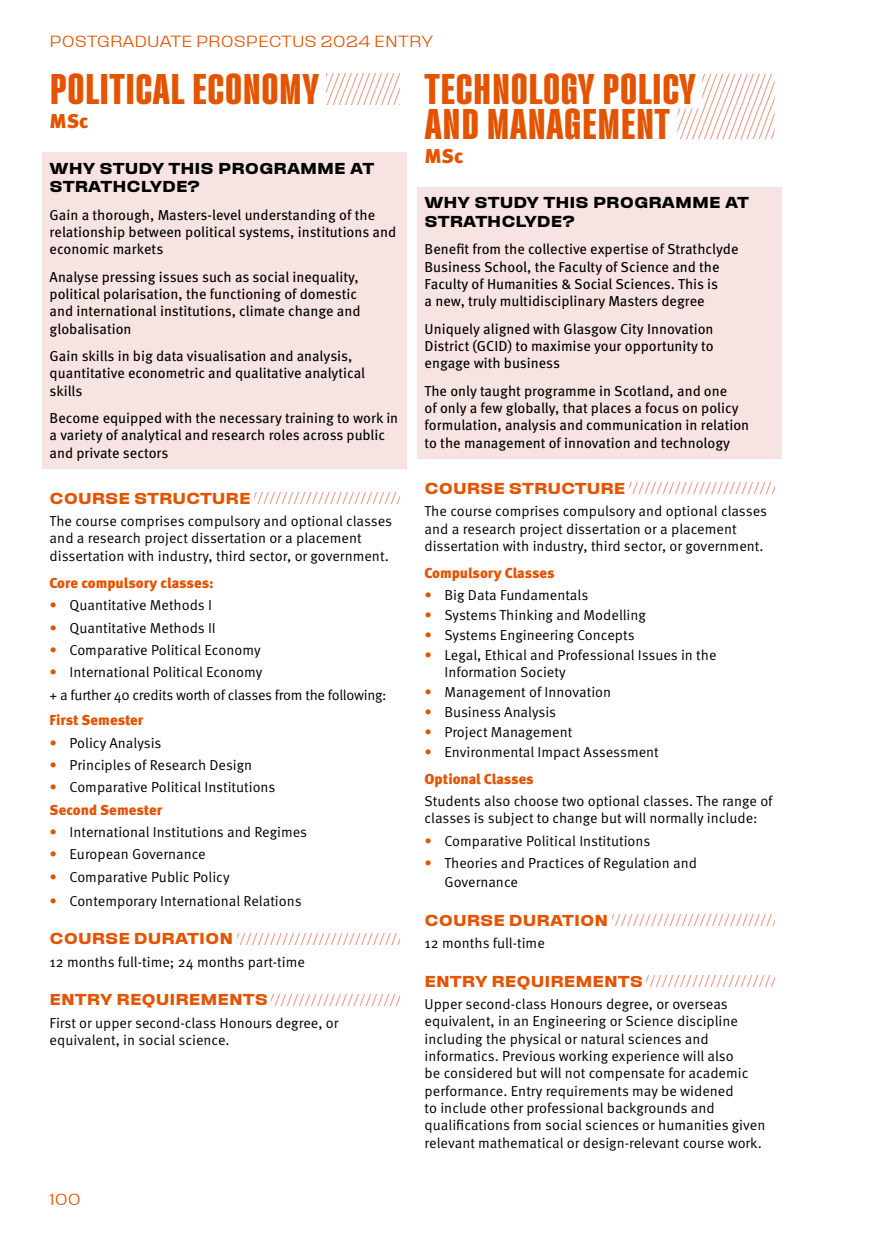
<style>
.page{position:relative;width:874px;height:1241px;background:#fff}
.page>*{position:absolute;margin:0;border:0;box-sizing:border-box;transform-origin:0 0}
.t1{font:700 condensed 42.7px/35.5px "Fixture";color:#e45400}
.t2{font:900 19.95px "Meta OT";letter-spacing:-.005em;color:#e45400}
.t3{font:700 expanded 15.75px "Fixture";color:#e45400}
.t4{font:700 expanded 15.75px/18.9px "Fixture";color:#000}
.t5{font:300 expanded 15.75px "Fixture";color:#e45400}
.t6{font:14.35px/17.3px "Meta OT";color:#000}
.t7{font:14.35px/17.3px "Meta OT";color:#000}
.t8{font:14.35px/22.2px "Meta OT";letter-spacing:-.02em;color:#000}
.t9{font:900 14.35px "Meta OT";letter-spacing:-.005em;color:#e45400}
.s1{color:#e45400}
.s2{font-weight:900;color:#e45400}
</style>
<div class="page">
<svg style="left:677px;top:74px;width:97px;height:65px"></svg>
<div style="left:417px;top:187px;width:364px;height:51px;background:#f7e3e1"></div>
<div style="left:417px;top:236px;width:364px;height:81px;background:#f7e3e1"></div>
<div style="left:417px;top:315px;width:364px;height:64px;background:#f7e3e1"></div>
<div style="left:417px;top:377px;width:364px;height:81px;background:#f7e3e1"></div>
<svg style="left:629px;top:482px;width:145px;height:12px"></svg>
<svg style="left:612px;top:914px;width:162px;height:11px"></svg>
<svg style="left:646px;top:975px;width:128px;height:11px"></svg>
<svg style="left:326px;top:74px;width:73px;height:30px"></svg>
<div style="left:42px;top:152px;width:365px;height:52px;background:#f7e3e1"></div>
<div style="left:42px;top:201px;width:365px;height:64px;background:#f7e3e1"></div>
<div style="left:42px;top:263px;width:365px;height:81px;background:#f7e3e1"></div>
<div style="left:42px;top:342px;width:365px;height:64px;background:#f7e3e1"></div>
<div style="left:42px;top:404px;width:365px;height:64px;background:#f7e3e1"></div>
<svg style="left:254px;top:492px;width:145px;height:11px"></svg>
<svg style="left:237px;top:933px;width:162px;height:11px"></svg>
<svg style="left:272px;top:994px;width:127px;height:11px"></svg>
<p class="t5" style="left:50px;top:31px;width:385px">POSTGRADUATE PROSPECTUS 2024 ENTRY</p>
<h1 class="t1" style="left:50px;top:71px;width:271px">POLITICAL ECONOMY</h1>
<h2 class="t2" style="left:50px;top:108px;width:40px">MSc</h2>
<p class="t4" style="left:50px;top:159px;width:326px">WHY STUDY THIS PROGRAMME AT<br>STRATHCLYDE?</p>
<p class="t7" style="left:50px;top:206px;width:348px">Gain a thorough, Masters-level understanding of the relationship between political systems, institutions and economic markets</p>
<p class="t7" style="left:50px;top:268px;width:312px">Analyse pressing issues such as social inequality, political polarisation, the functioning of domestic and international institutions, climate change and globalisation</p>
<p class="t7" style="left:50px;top:347px;width:317px">Gain skills in big data visualisation and analysis, quantitative econometric and qualitative analytical skills</p>
<p class="t7" style="left:50px;top:409px;width:350px">Become equipped with the necessary training to work in a variety of analytical and research roles across public and private sectors</p>
<p class="t3" style="left:50px;top:488px;width:202px">COURSE STRUCTURE</p>
<p class="t6" style="left:50px;top:512px;width:344px">The course comprises compulsory and optional classes and a research project dissertation or a placement dissertation with industry, third sector, or government.</p>
<p class="t9" style="left:50px;top:574px;width:165px">Core compulsory classes:</p>
<p class="t6" style="left:50px;top:596px;width:164px"><span class="s1">•</span> Quantitative Methods I</p>
<p class="t6" style="left:50px;top:619px;width:168px"><span class="s1">•</span> Quantitative Methods II</p>
<p class="t6" style="left:50px;top:641px;width:212px"><span class="s1">•</span> Comparative Political Economy</p>
<p class="t8" style="left:50px;top:661px;width:338px"><span class="s1">•</span> International Political Economy<br>+ a further 40 credits worth of classes from the following:</p>
<p class="t9" style="left:50px;top:711px;width:95px">First Semester</p>
<p class="t6" style="left:50px;top:734px;width:113px"><span class="s1">•</span> Policy Analysis</p>
<p class="t6" style="left:50px;top:756px;width:204px"><span class="s1">•</span> Principles of Research Design</p>
<p class="t6" style="left:50px;top:776px;width:227px;line-height:22.2px"><span class="s1">•</span> Comparative Political Institutions<br><span class="s2">Second Semester</span></p>
<p class="t6" style="left:50px;top:823px;width:259px"><span class="s1">•</span> International Institutions and Regimes</p>
<p class="t6" style="left:50px;top:845px;width:157px"><span class="s1">•</span> European Governance</p>
<p class="t6" style="left:50px;top:868px;width:181px"><span class="s1">•</span> Comparative Public Policy</p>
<p class="t6" style="left:50px;top:891px;width:253px"><span class="s1">•</span> Contemporary International Relations</p>
<p class="t3" style="left:50px;top:928px;width:185px">COURSE DURATION</p>
<p class="t6" style="left:50px;top:952px;width:257px">12 months full-time; 24 months part-time</p>
<p class="t3" style="left:50px;top:989px;width:220px">ENTRY REQUIREMENTS</p>
<p class="t6" style="left:50px;top:1013px;width:290px">First or upper second-class Honours degree, or equivalent, in social science.</p>
<p class="t5" style="left:50px;top:1188px;width:33px">100</p>
<h1 class="t1" style="left:424px;top:71px;width:273px">TECHNOLOGY POLICY<br>AND MANAGEMENT</h1>
<h2 class="t2" style="left:424px;top:144px;width:40px">MSc</h2>
<p class="t4" style="left:424px;top:193px;width:326px">WHY STUDY THIS PROGRAMME AT<br>STRATHCLYDE?</p>
<p class="t7" style="left:424px;top:241px;width:315px">Benefit from the collective expertise of Strathclyde Business School, the Faculty of Science and the Faculty of Humanities &amp; Social Sciences. This is<br>a new, truly multidisciplinary Masters degree</p>
<p class="t7" style="left:424px;top:320px;width:290px;text-align:justify">Uniquely aligned with Glasgow City Innovation District (GCID) to maximise your opportunity to engage with business</p>
<p class="t7" style="left:424px;top:382px;width:326px">The only taught programme in Scotland, and one<br>of only a few globally, that places a focus on policy formulation, analysis and communication in relation to the management of innovation and technology</p>
<p class="t3" style="left:424px;top:478px;width:202px">COURSE STRUCTURE</p>
<p class="t6" style="left:424px;top:502px;width:344px">The course comprises compulsory and optional classes and a research project dissertation or a placement dissertation with industry, third sector, or government.</p>
<p class="t9" style="left:424px;top:564px;width:131px">Compulsory Classes</p>
<p class="t6" style="left:424px;top:587px;width:165px"><span class="s1">•</span> Big Data Fundamentals</p>
<p class="t6" style="left:424px;top:606px;width:223px"><span class="s1">•</span> Systems Thinking and Modelling</p>
<p class="t6" style="left:424px;top:626px;width:211px"><span class="s1">•</span> Systems Engineering Concepts</p>
<p class="t6" style="left:444px;top:646px;width:273px;text-indent:-20px"><span class="s1">•</span> Legal, Ethical and Professional Issues in the<br>Information Society</p>
<p class="t6" style="left:424px;top:683px;width:188px"><span class="s1">•</span> Management of Innovation</p>
<p class="t6" style="left:424px;top:703px;width:133px"><span class="s1">•</span> Business Analysis</p>
<p class="t6" style="left:424px;top:723px;width:149px"><span class="s1">•</span> Project Management</p>
<p class="t6" style="left:424px;top:738px;width:236px;line-height:27.3px"><span class="s1">•</span> Environmental Impact Assessment<br><span class="s2">Optional Classes</span></p>
<p class="t6" style="left:424px;top:792px;width:349px">Students also choose two optional classes. The range of classes is subject to change but will normally include:</p>
<p class="t6" style="left:424px;top:832px;width:227px"><span class="s1">•</span> Comparative Political Institutions</p>
<p class="t6" style="left:444px;top:853px;width:254px;line-height:18.9px;text-indent:-20px"><span class="s1">•</span> Theories and Practices of Regulation and<br>Governance</p>
<p class="t3" style="left:424px;top:909px;width:185px">COURSE DURATION</p>
<p class="t6" style="left:424px;top:934px;width:122px">12 months full-time</p>
<p class="t3" style="left:424px;top:970px;width:220px">ENTRY REQUIREMENTS</p>
<p class="t6" style="left:424px;top:995px;width:342px">Upper second-class Honours degree, or overseas equivalent, in an Engineering or Science discipline including the physical or natural sciences and informatics. Previous working experience will also<br>be considered but will not compensate for academic performance. Entry requirements may be widened<br>to include other professional backgrounds and qualifications from social sciences or humanities given relevant mathematical or design-relevant course work.</p>
</div>
